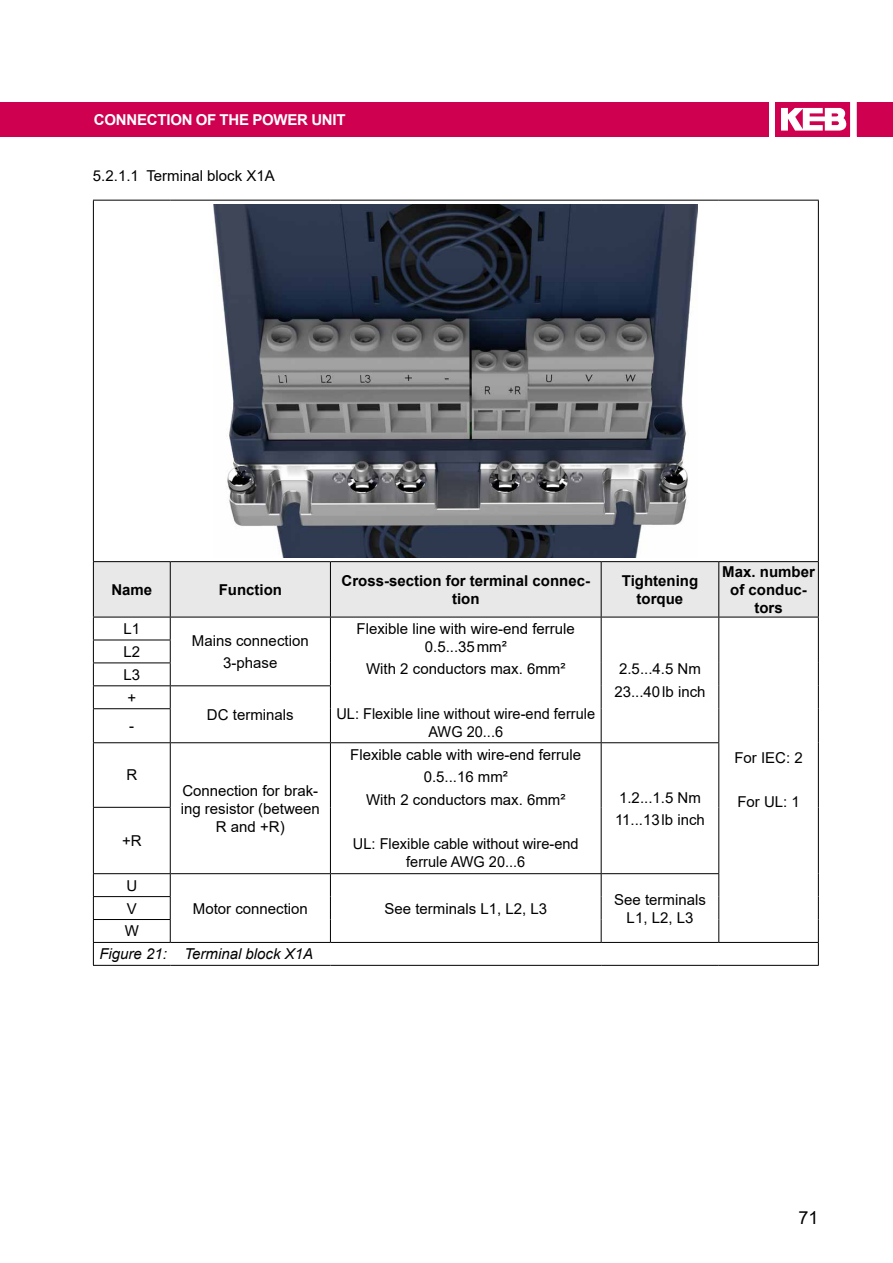
<style>
.page{position:relative;width:893px;height:1263px;background:#fff}
.page>*{position:absolute;margin:0;border:0;box-sizing:border-box;transform-origin:0 0}
.t1{font:18px "Arial";color:#000}
.t2{font:15px/18px "Arial";color:#000;text-align:center}
.t3{font:700 15px/18px "Arial";color:#000;text-align:center}
.t4{font:italic 15px "Arial";color:#000}
.t5{font:700 15px "Arial";letter-spacing:-.015em;color:#fff}
</style>
<div class="page">
<div style="left:0;top:102px;width:769px;height:34px;background:#ce004f"></div>
<svg style="left:775px;top:102px;width:75px;height:34px"></svg>
<div style="left:857px;top:102px;width:36px;height:34px;background:#ce004f"></div>
<hr style="left:93px;top:200px;width:77px;height:1px;background:#000">
<hr style="left:93px;top:201px;width:1px;height:360px;background:#000">
<hr style="left:170px;top:200px;width:160px;height:1px;background:#000">
<hr style="left:330px;top:200px;width:271px;height:1px;background:#000">
<hr style="left:601px;top:200px;width:118px;height:1px;background:#000">
<hr style="left:719px;top:200px;width:100px;height:1px;background:#000">
<hr style="left:818px;top:201px;width:1px;height:360px;background:#000">
<hr style="left:170px;top:942px;width:160px;height:1px;background:#000">
<hr style="left:330px;top:942px;width:271px;height:1px;background:#000">
<hr style="left:601px;top:942px;width:118px;height:1px;background:#000">
<hr style="left:93px;top:965px;width:77px;height:1px;background:#000">
<hr style="left:170px;top:965px;width:160px;height:1px;background:#000">
<hr style="left:330px;top:965px;width:271px;height:1px;background:#000">
<hr style="left:601px;top:965px;width:118px;height:1px;background:#000">
<hr style="left:719px;top:965px;width:100px;height:1px;background:#000">
<hr style="left:170px;top:561px;width:160px;height:1px;background:#000">
<hr style="left:330px;top:561px;width:271px;height:1px;background:#000">
<hr style="left:601px;top:561px;width:118px;height:1px;background:#000">
<hr style="left:719px;top:561px;width:100px;height:1px;background:#000">
<hr style="left:93px;top:561px;width:77px;height:1px;background:#000">
<hr style="left:93px;top:709px;width:1px;height:33px;background:#000">
<hr style="left:170px;top:709px;width:1px;height:33px;background:#000">
<hr style="left:93px;top:742px;width:77px;height:1px;background:#000">
<hr style="left:93px;top:743px;width:1px;height:64px;background:#000">
<hr style="left:170px;top:743px;width:1px;height:64px;background:#000">
<hr style="left:93px;top:807px;width:78px;height:1px;background:#000">
<hr style="left:93px;top:808px;width:1px;height:65px;background:#000">
<hr style="left:170px;top:808px;width:1px;height:65px;background:#000">
<hr style="left:93px;top:873px;width:77px;height:1px;background:#000">
<hr style="left:93px;top:896px;width:78px;height:1px;background:#000">
<hr style="left:93px;top:919px;width:78px;height:1px;background:#000">
<svg style="left:93px;top:874px;width:1px;height:91px"></svg>
<svg style="left:170px;top:874px;width:1px;height:68px"></svg>
<hr style="left:93px;top:942px;width:77px;height:1px;background:#000">
<hr style="left:718px;top:709px;width:1px;height:33px;background:#000">
<hr style="left:818px;top:709px;width:1px;height:34px;background:#000">
<hr style="left:718px;top:743px;width:1px;height:64px;background:#000">
<hr style="left:818px;top:743px;width:1px;height:64px;background:#000">
<hr style="left:718px;top:807px;width:1px;height:66px;background:#000">
<hr style="left:818px;top:807px;width:1px;height:67px;background:#000">
<svg style="left:718px;top:874px;width:1px;height:68px"></svg>
<svg style="left:818px;top:874px;width:1px;height:91px"></svg>
<hr style="left:719px;top:942px;width:100px;height:1px;background:#000">
<hr style="left:170px;top:873px;width:160px;height:1px;background:#000">
<svg style="left:330px;top:874px;width:1px;height:68px"></svg>
<hr style="left:330px;top:742px;width:271px;height:1px;background:#000">
<hr style="left:330px;top:743px;width:1px;height:64px;background:#000">
<hr style="left:330px;top:807px;width:1px;height:66px;background:#000">
<hr style="left:330px;top:873px;width:271px;height:1px;background:#000">
<hr style="left:601px;top:709px;width:1px;height:33px;background:#000">
<hr style="left:601px;top:742px;width:118px;height:1px;background:#000">
<hr style="left:601px;top:743px;width:1px;height:64px;background:#000">
<hr style="left:601px;top:807px;width:1px;height:66px;background:#000">
<hr style="left:601px;top:873px;width:118px;height:1px;background:#000">
<svg style="left:601px;top:874px;width:1px;height:68px"></svg>
<svg style="left:93px;top:562px;width:726px;height:147px"></svg>
<hr style="left:330px;top:709px;width:1px;height:33px;background:#000">
<hr style="left:170px;top:742px;width:160px;height:1px;background:#000">
<img style="left:214px;top:204px;width:484px;height:353px">
<p class="t5" style="left:94px;top:110px;width:10px">Conn</p>
<p class="t5" style="left:137px;top:110px;width:30px">ection</p>
<p class="t5" style="left:196px;top:110px;width:69px">of the pow</p>
<p class="t5" style="left:288px;top:110px;width:34px">er unit</p>
<p class="t2" style="left:93px;top:167px;width:183px">5.2.1.1 Terminal block X1A</p>
<p class="t3" style="left:111px;top:581px;width:42px">Name</p>
<p class="t3" style="left:219px;top:581px;width:65px">Function</p>
<p class="t3" style="left:342px;top:572px;width:250px">Cross-section for terminal connec&shy;tion</p>
<p class="t3" style="left:622px;top:572px;width:78px">Tightening torque</p>
<p class="t3" style="left:722px;top:563px;width:94px">Max. number of conduc&shy;tors</p>
<p class="t2" style="left:123px;top:620px;width:18px">L1</p>
<p class="t2" style="left:192px;top:629px;width:118px;line-height:22.2px">Mains connection<br>3-phase</p>
<p class="t2" style="left:357px;top:620px;width:220px">Flexible line with wire-end ferrule<br>0.5...35mm²</p>
<p class="t2" style="left:123px;top:640px;width:18px;line-height:23px;text-align:justify">L2<br>L3 +</p>
<p class="t2" style="left:366px;top:660px;width:201px">With 2 conductors max. 6mm²</p>
<p class="t2" style="left:336px;top:704px;width:260px">UL: Flexible line without wire-end ferrule<br>AWG 20...6</p>
<p class="t2" style="left:614px;top:658px;width:93px;line-height:22.2px">2.5...4.5 Nm<br>23...40lb inch</p>
<p class="t2" style="left:207px;top:705px;width:88px">DC terminals</p>
<p class="t2" style="left:129px;top:717px;width:6px">-</p>
<p class="t2" style="left:126px;top:766px;width:12px">R</p>
<p class="t2" style="left:122px;top:831px;width:21px">+R</p>
<p class="t2" style="left:126px;top:876px;width:12px">U</p>
<p class="t2" style="left:181px;top:781px;width:141px">Connection for brak&shy;ing resistor (between<br>R and +R)</p>
<p class="t2" style="left:350px;top:744px;width:232px;line-height:22.2px">Flexible cable with wire-end ferrule<br>0.5...16 mm²<br>With 2 conductors max. 6mm²</p>
<p class="t2" style="left:353px;top:835px;width:227px">UL: Flexible cable without wire-end ferrule AWG 20...6</p>
<p class="t2" style="left:615px;top:786px;width:91px;line-height:22.2px;text-align:left">1.2...1.5 Nm<br>11...13lb inch</p>
<p class="t2" style="left:193px;top:899px;width:117px">Motor connection</p>
<p class="t2" style="left:384px;top:899px;width:164px">See terminals L1, L2, L3</p>
<p class="t2" style="left:614px;top:890px;width:93px">See terminals<br>L1, L2, L3</p>
<p class="t2" style="left:125px;top:897px;width:16px;line-height:23px;text-align:left">V<br>W</p>
<p class="t4" style="left:99px;top:944px;width:215px">Figure 21: Terminal block X1A</p>
<p class="t2" style="left:734px;top:749px;width:70px">For IEC: 2</p>
<p class="t2" style="left:737px;top:793px;width:64px">For UL: 1</p>
<p class="t1" style="left:798px;top:1205px;width:22px">71</p>
</div>
